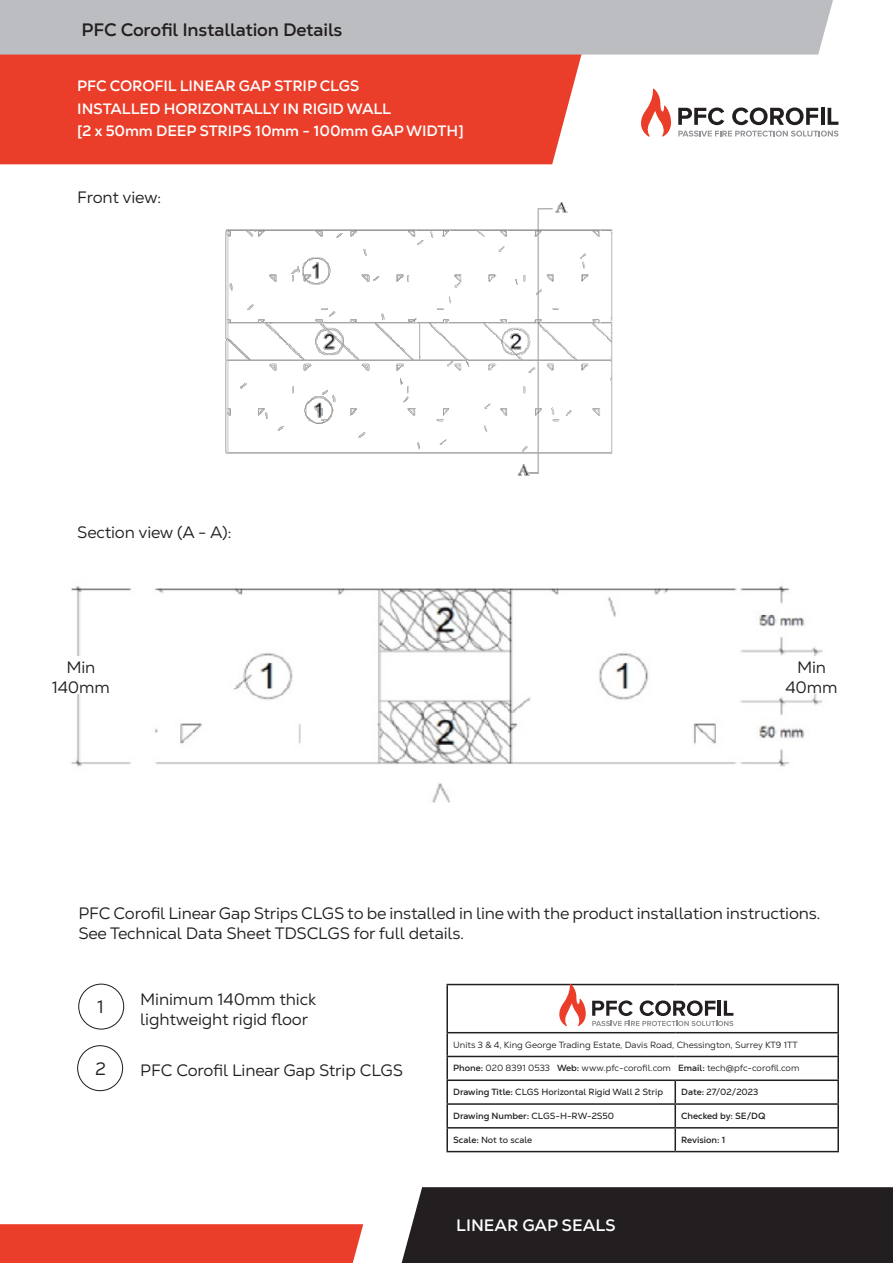
<style>
.page{position:relative;width:893px;height:1263px;background:#fff}
.page>*{position:absolute;margin:0;border:0;box-sizing:border-box;transform-origin:0 0}
.t1{font:700 18px "Nexa Text";letter-spacing:-.01em;color:#231f20}
.t2{font:18px "Nexa Text";color:#231f20}
.t3{font:16.5px/19.8px "Nexa Text";letter-spacing:-.01em;color:#231f20}
.t4{font:700 16.5px "Nexa Text";color:#fff}
.t5{font:700 15px "Nexa Text";letter-spacing:-.01em;color:#fff}
.t6{font:9px "Nexa Text";color:#231f20}
.t7{font:9px "Nexa Text";color:#231f20}
.t8{font:700 9px "Nexa Text";color:#231f20}
.s1{font-weight:700}
.s2{font-weight:400}
</style>
<div class="page">
<img style="left:71px;top:586px;width:752px;height:217px">
<div style="left:0;top:1224px;width:363px;height:39px;background:#eb3e2a"></div>
<div style="left:402px;top:1187px;width:491px;height:76px;background:#231f20"></div>
<div style="left:0;top:55px;width:582px;height:109px;background:#eb3e2a"></div>
<div style="left:0;top:0;width:833px;height:55px;background:#bcbdc0"></div>
<svg style="left:641px;top:89px;width:30px;height:48px"></svg>
<svg style="left:678px;top:107px;width:46px;height:18px"></svg>
<svg style="left:732px;top:107px;width:86px;height:18px"></svg>
<hr style="left:821px;top:108px;width:3px;height:17px;background:#231f20">
<svg style="left:828px;top:108px;width:10px;height:17px"></svg>
<svg style="left:678px;top:131px;width:160px;height:6px"></svg>
<div style="left:78px;top:984px;width:46px;height:45px;border:1px solid #1c1c1c;border-radius:50%"></div>
<div style="left:77px;top:1045px;width:46px;height:46px;border:1px solid #1c1c1c;border-radius:50%"></div>
<hr style="left:446px;top:984px;width:229px;height:1px;background:#231f20">
<hr style="left:446px;top:985px;width:2px;height:47px;background:#231f20">
<hr style="left:675px;top:984px;width:164px;height:1px;background:#231f20">
<hr style="left:837px;top:985px;width:2px;height:47px;background:#231f20">
<hr style="left:446px;top:1032px;width:229px;height:1px;background:#231f20">
<hr style="left:446px;top:1033px;width:2px;height:23px;background:#231f20">
<hr style="left:675px;top:1032px;width:164px;height:1px;background:#231f20">
<hr style="left:837px;top:1033px;width:2px;height:23px;background:#231f20">
<hr style="left:446px;top:1056px;width:229px;height:1px;background:#231f20">
<hr style="left:446px;top:1057px;width:2px;height:22px;background:#231f20">
<hr style="left:675px;top:1056px;width:164px;height:1px;background:#231f20">
<hr style="left:837px;top:1057px;width:2px;height:22px;background:#231f20">
<hr style="left:446px;top:1079px;width:229px;height:2px;background:#231f20">
<hr style="left:446px;top:1081px;width:2px;height:22px;background:#231f20">
<hr style="left:675px;top:1079px;width:164px;height:2px;background:#231f20">
<hr style="left:674px;top:1081px;width:2px;height:22px;background:#231f20">
<hr style="left:837px;top:1081px;width:2px;height:22px;background:#231f20">
<hr style="left:446px;top:1103px;width:229px;height:2px;background:#231f20">
<hr style="left:446px;top:1105px;width:2px;height:22px;background:#231f20">
<hr style="left:675px;top:1103px;width:164px;height:2px;background:#231f20">
<hr style="left:674px;top:1105px;width:2px;height:22px;background:#231f20">
<hr style="left:837px;top:1105px;width:2px;height:22px;background:#231f20">
<hr style="left:446px;top:1127px;width:229px;height:1px;background:#231f20">
<hr style="left:446px;top:1128px;width:2px;height:23px;background:#231f20">
<hr style="left:675px;top:1127px;width:164px;height:1px;background:#231f20">
<hr style="left:674px;top:1128px;width:2px;height:23px;background:#231f20">
<hr style="left:837px;top:1128px;width:2px;height:23px;background:#231f20">
<hr style="left:446px;top:1151px;width:229px;height:1px;background:#231f20">
<hr style="left:675px;top:1151px;width:164px;height:1px;background:#231f20">
<svg style="left:559px;top:984px;width:27px;height:42px"></svg>
<svg style="left:592px;top:1000px;width:141px;height:26px"></svg>
<div style="left:51px;top:656px;width:60px;height:37px;background:#fff"></div>
<div style="left:782px;top:656px;width:59px;height:37px;background:#fff"></div>
<img style="left:225px;top:203px;width:388px;height:273px">
<p class="t1" style="left:82px;top:18px;width:262px">PFC Corofil Installation Details</p>
<p class="t5" style="left:77px;top:76px;width:284px">PFC COROFIL LINEAR GAP STRIP CLGS</p>
<p class="t5" style="left:77px;top:99px;width:315px">INSTALLED HORIZONTALLY IN RIGID WALL</p>
<p class="t5" style="left:77px;top:121px;width:388px">[2 x 50mm DEEP STRIPS 10mm - 100mm GAP WIDTH]</p>
<p class="t3" style="left:77px;top:187px;width:85px">Front view:</p>
<p class="t3" style="left:77px;top:523px;width:156px">Section view (A - A):</p>
<p class="t3" style="left:52px;top:657px;width:60px;text-align:center">Min<br>140mm</p>
<p class="t3" style="left:785px;top:657px;width:54px;text-align:center">Min<br>40mm</p>
<p class="t3" style="left:78px;top:903px;width:744px">PFC Corofil Linear Gap Strips CLGS to be installed in line with the product installation instructions.<br>See Technical Data Sheet TDSCLGS for full details.</p>
<p class="t2" style="left:97px;top:996px;width:8px">1</p>
<p class="t2" style="left:95px;top:1058px;width:12px">2</p>
<p class="t3" style="left:140px;top:989px;width:177px">Minimum 140mm thick lightweight rigid floor</p>
<p class="t3" style="left:140px;top:1061px;width:264px">PFC Corofil Linear Gap Strip CLGS</p>
<p class="t6" style="left:453px;top:1039px;width:346px">Units 3 &amp; 4, King George Trading Estate, Davis Road, Chessington, Surrey KT9 1TT</p>
<p class="t6" style="left:453px;top:1063px;width:348px"><span class="s1">Phone:</span> 020 8391 0533 <span class="s1">Web:</span> www.pfc-corofil.com <span class="s1">Email:</span> tech@pfc-corofil.com</p>
<p class="t7" style="left:453px;top:1086px;width:211px"><span class="s1">Drawing Title:</span> CLGS Horizontal Rigid Wall 2 Strip</p>
<p class="t7" style="left:681px;top:1086px;width:79px"><span class="s1">Date:</span> 27/02/2023</p>
<p class="t8" style="left:453px;top:1110px;width:163px">Drawing Number: <span class="s2">CLGS-H-RW-2S50</span></p>
<p class="t8" style="left:681px;top:1110px;width:86px">Checked by: SE/DQ</p>
<p class="t7" style="left:453px;top:1134px;width:81px"><span class="s1">Scale:</span> Not to scale</p>
<p class="t8" style="left:681px;top:1134px;width:46px">Revision: 1</p>
<p class="t4" style="left:456px;top:1215px;width:161px">LINEAR GAP SEALS</p>
</div>
